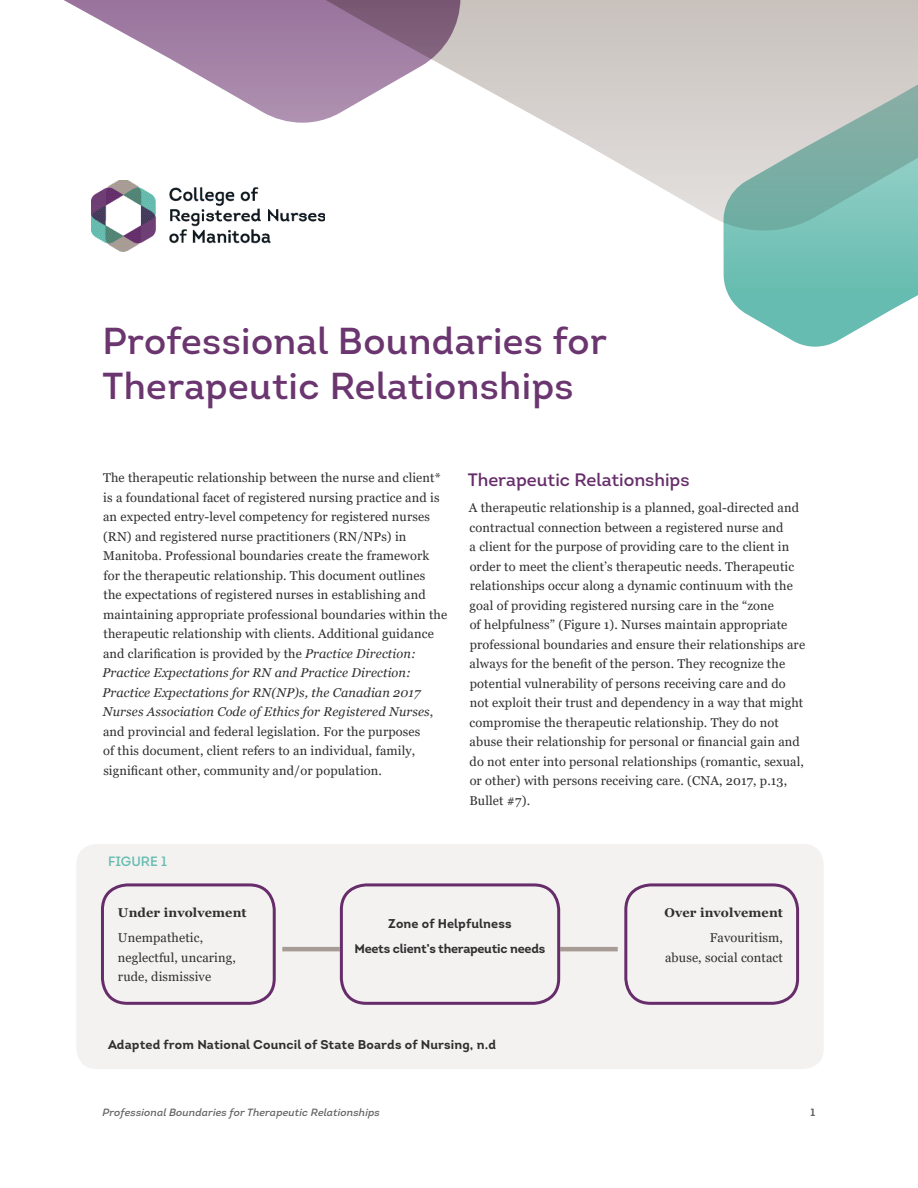
<style>
.page{position:relative;width:918px;height:1188px;background:#fff}
.page>*{position:absolute;margin:0;border:0;box-sizing:border-box;transform-origin:0 0}
.Title_-_Header{font:37.5px/45px "Intro";letter-spacing:.01em;color:#6b366f}
.Body_-_Header{font:18px "Intro";color:#662d6a}
.Body_-_Header-2{font:13.5px "Intro";color:#66bcb0}
.Body_-_Paragraph{font:12.75px/19.5px "Georgia";letter-spacing:.01em;color:#312f30}
.Body_-_List_tier_2{font:12.75px "Georgia";letter-spacing:.01em;color:#312f30}
.Body_-_List_tier_2-2{font:700 12.75px "Intro";letter-spacing:.01em;color:#312f30}
.Body_-_List_tier_2-3{font:700 12.75px "Georgia";letter-spacing:.01em;color:#312f30}
.Body_-_List_tier_2-4{font:700 12.75px "Intro";letter-spacing:-.02em;color:#312f30}
.Body_-_Paragraph-2{font:italic 10.5px "Intro";letter-spacing:.01em;color:#636366}
.Body_-_Paragraph-3{font:700 10.5px "Intro";color:#636366}
.s1{font-style:italic}
</style>
<div class="page">
<div style="left:77px;top:845px;width:746px;height:223px;background:#f3f2f1;border-radius:19px"></div>
<div style="left:76px;top:844px;width:748px;height:225px;border:2px solid #a79c95;border-radius:19px"></div>
<img style="left:92px;top:180px;width:179px;height:71px">
<svg style="left:191px;top:0;width:727px;height:231px"></svg>
<svg style="left:64px;top:0;width:397px;height:123px"></svg>
<svg style="left:723px;top:62px;width:195px;height:285px;background:#9cc6be"></svg>
<hr style="left:560px;top:947px;width:58px;height:4px;background:#a79c95">
<div style="left:101px;top:883px;width:175px;height:122px;border:3px solid #662d6a;border-radius:25px"></div>
<div style="left:624px;top:883px;width:175px;height:122px;border:3px solid #662d6a;border-radius:25px"></div>
<div style="left:340px;top:883px;width:220px;height:122px;border:3px solid #662d6a;border-radius:25px"></div>
<hr style="left:282px;top:947px;width:58px;height:4px;background:#a79c95">
<p class="Title_-_Header" style="left:102px;top:319px;width:506px">Professional Boundaries for<br>Therapeutic Relationships</p>
<p class="Body_-_Paragraph" style="left:103px;top:468px;width:346px">The therapeutic relationship between the nurse and client* is a foundational facet of registered nursing practice and is an expected entry-level competency for registered nurses (RN) and registered nurse practitioners (RN/NPs) in Manitoba. Professional boundaries create the framework for the therapeutic relationship. This document outlines<br>the expectations of registered nurses in establishing and maintaining appropriate professional boundaries within the therapeutic relationship with clients. Additional guidance and clarification is provided by the <span class="s1">Practice Direction:<br>Practice Expectations for RN and Practice Direction:<br>Practice Expectations for RN(NP)s, the Canadian 2017<br>Nurses Association Code of Ethics for Registered Nurses</span>, and provincial and federal legislation. For the purposes<br>of this document, client refers to an individual, family, significant other, community and/or population.</p>
<p class="Body_-_Header" style="left:468px;top:468px;width:223px">Therapeutic Relationships</p>
<p class="Body_-_Paragraph" style="left:469px;top:498px;width:338px">A therapeutic relationship is a planned, goal-directed and contractual connection between a registered nurse and<br>a client for the purpose of providing care to the client in order to meet the client’s therapeutic needs. Therapeutic relationships occur along a dynamic continuum with the goal of providing registered nursing care in the “zone<br>of helpfulness” (Figure 1). Nurses maintain appropriate professional boundaries and ensure their relationships are always for the benefit of the person. They recognize the potential vulnerability of persons receiving care and do not exploit their trust and dependency in a way that might compromise the therapeutic relationship. They do not abuse their relationship for personal or financial gain and do not enter into personal relationships (romantic, sexual, or other) with persons receiving care. (CNA, 2017, p.13, Bullet #7).</p>
<p class="Body_-_Header-2" style="left:108px;top:853px;width:61px">FIGURE 1</p>
<p class="Body_-_List_tier_2-3" style="left:118px;top:904px;width:130px">Under involvement</p>
<p class="Body_-_List_tier_2" style="left:118px;top:930px;width:87px">Unempathetic,</p>
<p class="Body_-_List_tier_2" style="left:118px;top:950px;width:119px">neglectful, uncaring,</p>
<p class="Body_-_List_tier_2" style="left:118px;top:969px;width:95px">rude, dismissive</p>
<p class="Body_-_List_tier_2-2" style="left:388px;top:915px;width:125px">Zone of Helpfulness</p>
<p class="Body_-_List_tier_2-4" style="left:355px;top:940px;width:192px">Meets client’s therapeutic needs</p>
<p class="Body_-_List_tier_2-2" style="left:108px;top:1036px;width:390px">Adapted from National Council of State Boards of Nursing, n.d</p>
<p class="Body_-_List_tier_2-3" style="left:665px;top:904px;width:120px">Over involvement</p>
<p class="Body_-_List_tier_2" style="left:710px;top:930px;width:75px">Favouritism,</p>
<p class="Body_-_List_tier_2" style="left:665px;top:950px;width:119px">abuse, social contact</p>
<p class="Body_-_Paragraph-2" style="left:103px;top:1106px;width:279px">Professional Boundaries for Therapeutic Relationships</p>
<p class="Body_-_Paragraph-3" style="left:811px;top:1106px;width:6px">1</p>
</div>
